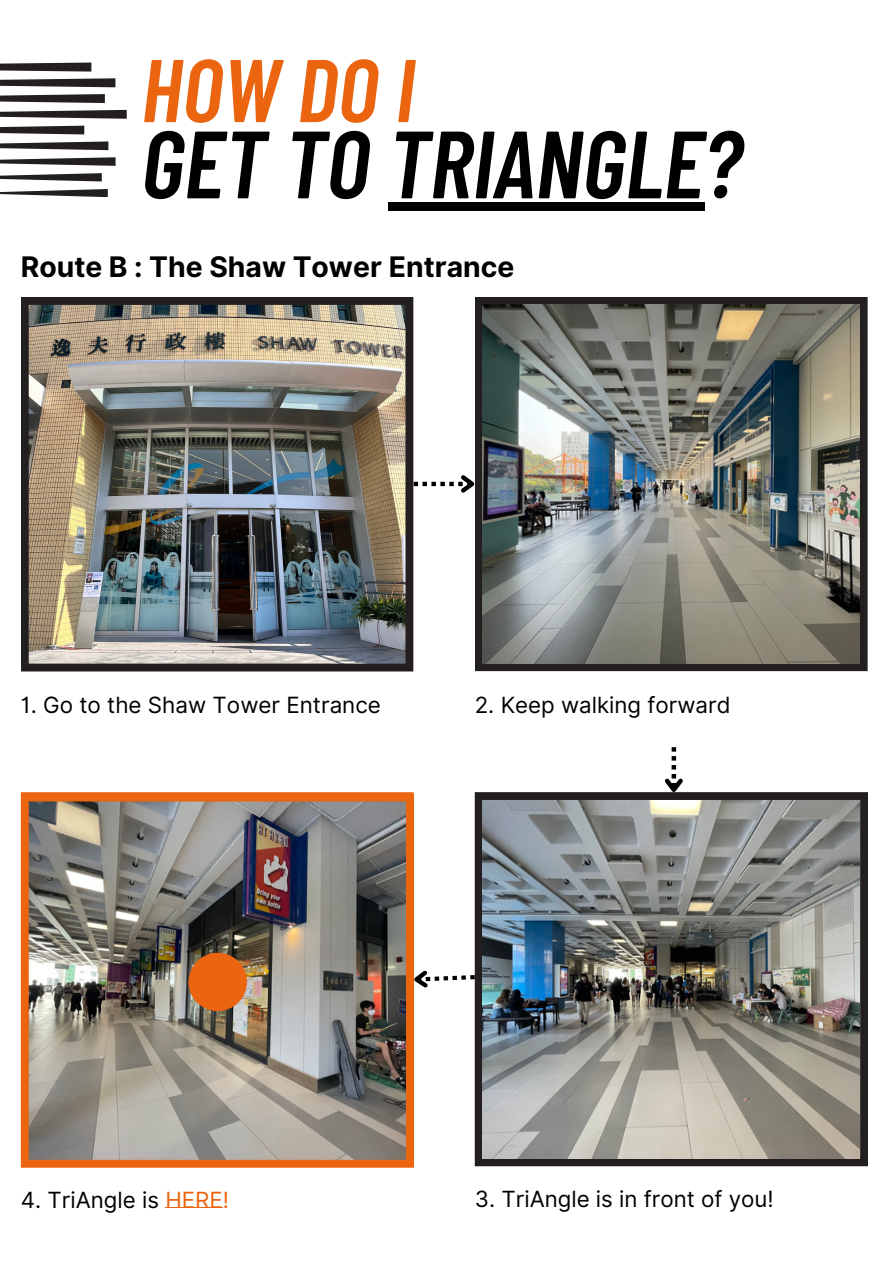
<style>
.page{position:relative;width:893px;height:1264px;background:#fff}
.page>*{position:absolute;margin:0;border:0;box-sizing:border-box;transform-origin:0 0}
.t1{font:italic 600 95.25px "Barlow Condensed";color:#000}
.t2{font:italic 600 88.8px "Barlow Condensed";color:#eb640f}
.t3{font:700 28.35px "Inter";color:#000}
.t4{font:22.35px "Inter";color:#000}
.s1{color:#eb640f}
</style>
<div class="page">
<svg style="left:0;top:62px;width:91px;height:10px"></svg>
<svg style="left:0;top:78px;width:115px;height:9px"></svg>
<svg style="left:0;top:94px;width:105px;height:9px"></svg>
<svg style="left:0;top:110px;width:127px;height:9px"></svg>
<svg style="left:0;top:126px;width:84px;height:8px"></svg>
<svg style="left:0;top:189px;width:108px;height:8px"></svg>
<svg style="left:0;top:173px;width:102px;height:8px"></svg>
<svg style="left:0;top:157px;width:115px;height:9px"></svg>
<svg style="left:0;top:141px;width:108px;height:9px"></svg>
<svg style="left:475px;top:297px;width:392px;height:374px;background:#2a2626"></svg>
<svg style="left:413px;top:471px;width:66px;height:25px"></svg>
<svg style="left:474px;top:792px;width:393px;height:374px;background:#322e2f"></svg>
<svg style="left:660px;top:747px;width:26px;height:50px"></svg>
<svg style="left:414px;top:966px;width:61px;height:25px"></svg>
<img style="left:482px;top:305px;width:377px;height:358px">
<img style="left:482px;top:800px;width:377px;height:358px">
<hr style="left:165px;top:1206px;width:58px;height:1px;background:#eb640f">
<img style="left:21px;top:793px;width:393px;height:374px">
<svg style="left:188px;top:952px;width:59px;height:59px;background:#d06722"></svg>
<div style="left:388px;top:202px;width:316px;height:9px;background:#000"></div>
<img style="left:21px;top:297px;width:392px;height:374px">
<p class="t2" style="left:141px;top:33px;width:275px">HOW DO I</p>
<p class="t1" style="left:141px;top:103px;width:602px">GET TO TRIANGLE?</p>
<p class="t3" style="left:21px;top:250px;width:495px">Route B : The Shaw Tower Entrance</p>
<p class="t4" style="left:21px;top:691px;width:361px">1. Go to the Shaw Tower Entrance</p>
<p class="t4" style="left:474px;top:692px;width:257px">2. Keep walking forward</p>
<p class="t4" style="left:21px;top:1186px;width:210px">4. TriAngle is <span class="s1">HERE!</span></p>
<p class="t4" style="left:475px;top:1185px;width:300px">3. TriAngle is in front of you!</p>
</div>
